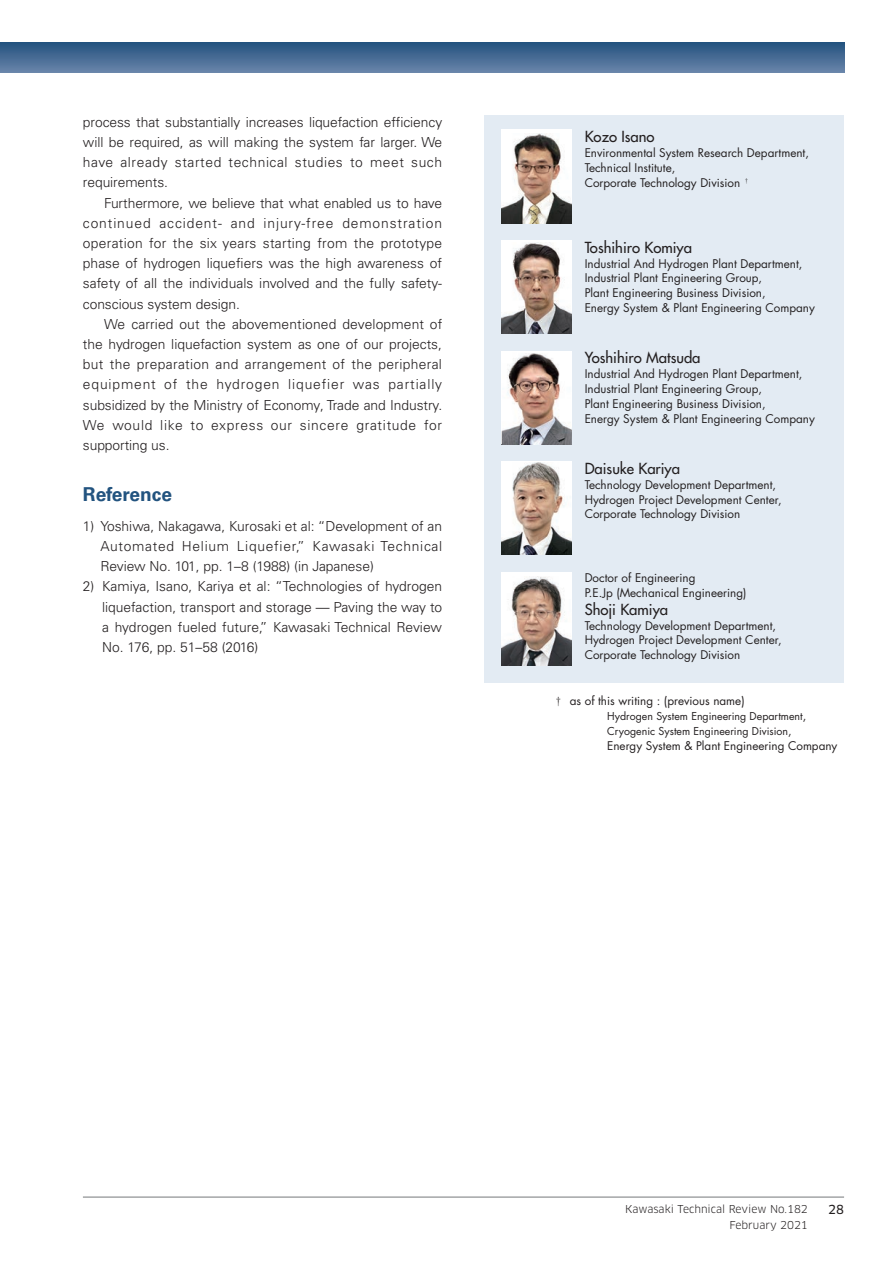
<style>
.page{position:relative;width:893px;height:1263px;background:#fff}
.page>*{position:absolute;margin:0;border:0;box-sizing:border-box;transform-origin:0 0}
.t1{font:700 19.2px "Univers LT Pro 65";color:#22537f}
.t2{font:500 14.85px "Futura Std";color:#231f20}
.t3{font:300 13.8px/20.2px "Univers LT Pro 45";letter-spacing:.005em;color:#231f20;text-align:justify}
.t4{font:12.15px "Clan Pro News";color:#231f20}
.t5{font:11.7px/14.9px "Futura Std";color:#231f20}
.t6{font:10.65px/14.9px "Futura Std";color:#231f20}
.t7{font:10.65px/15.9px "Clan Pro";color:#231f20;text-align:right}
.s1{font-family:"Koz Min Pr 6 N";font-size:10.65px}
.s2{font-size:11.7px}
</style>
<div class="page">
<svg style="left:0;top:43px;width:844px;height:29px;background:#466b94"></svg>
<hr style="left:83px;top:1197px;width:761px;height:1px;background:#76787b">
<div style="left:485px;top:115px;width:359px;height:567px;background:#e3ebf3"></div>
<div style="left:502px;top:130px;width:70px;height:93px;background:#fff"></div>
<div style="left:502px;top:240px;width:70px;height:94px;background:#fff"></div>
<div style="left:502px;top:572px;width:70px;height:93px;background:#fff"></div>
<div style="left:502px;top:351px;width:70px;height:93px;background:#fff"></div>
<img style="left:502px;top:134px;width:70px;height:89px">
<img style="left:502px;top:577px;width:70px;height:88px">
<img style="left:502px;top:243px;width:70px;height:91px">
<img style="left:502px;top:462px;width:70px;height:93px">
<img style="left:502px;top:444px;width:70px;height:1px">
<img style="left:502px;top:353px;width:70px;height:91px">
<p class="t3" style="left:83px;top:112px;width:361px">process that substantially increases liquefaction efficiency will be required, as will making the system far larger. We have already started technical studies to meet such requirements.</p>
<p class="t3" style="left:83px;top:192px;width:361px;text-indent:21px">Furthermore, we believe that what enabled us to have continued accident- and injury-free demonstration operation for the six years starting from the prototype phase of hydrogen liquefiers was the high awareness of safety of all the individuals involved and the fully safety&shy;conscious system design.</p>
<p class="t3" style="left:83px;top:314px;width:361px;text-indent:21px">We carried out the abovementioned development of the hydrogen liquefaction system as one of our projects, but the preparation and arrangement of the peripheral equipment of the hydrogen liquefier was partially subsidized by the Ministry of Economy, Trade and Industry.<br>We would like to express our sincere gratitude for supporting us.</p>
<h1 class="t1" style="left:83px;top:483px;width:91px">Reference</h1>
<p class="t3" style="left:100px;top:516px;width:343px;text-indent:-18px">1) Yoshiwa, Nakagawa, Kurosaki et al: “Development of an Automated Helium Liquefier,” Kawasaki Technical Review No. 101, pp. 1–8 (1988) (in Japanese)</p>
<p class="t3" style="left:102px;top:576px;width:342px;text-indent:-19px">2) Kamiya, Isano, Kariya et al: “Technologies of hydrogen liquefaction, transport and storage — Paving the way to a hydrogen fueled future,” Kawasaki Technical Review No. 176, pp. 51–58 (2016)</p>
<p class="t2" style="left:585px;top:127px;width:71px">Kozo Isano</p>
<p class="t5" style="left:585px;top:145px;width:226px">Environmental System Research Department,<br>Technical Institute,<br>Corporate Technology Division <sup>†</sup></p>
<p class="t2" style="left:585px;top:238px;width:109px">Toshihiro Komiya</p>
<p class="t5" style="left:585px;top:256px;width:232px">Industrial And Hydrogen Plant Department, Industrial Plant Engineering Group,<br>Plant Engineering Business Division,<br>Energy System &amp; Plant Engineering Company</p>
<p class="t2" style="left:585px;top:348px;width:117px">Yoshihiro Matsuda</p>
<p class="t5" style="left:585px;top:366px;width:232px">Industrial And Hydrogen Plant Department, Industrial Plant Engineering Group,<br>Plant Engineering Business Division,<br>Energy System &amp; Plant Engineering Company</p>
<p class="t2" style="left:585px;top:459px;width:97px">Daisuke Kariya</p>
<p class="t5" style="left:585px;top:477px;width:198px">Technology Development Department,<br>Hydrogen Project Development Center,<br>Corporate Technology Division</p>
<p class="t5" style="left:585px;top:570px;width:163px">Doctor of Engineering<br>P.E.Jp (Mechanical Engineering)</p>
<p class="t2" style="left:585px;top:600px;width:85px">Shoji Kamiya</p>
<p class="t5" style="left:585px;top:618px;width:198px">Technology Development Department,<br>Hydrogen Project Development Center,<br>Corporate Technology Division</p>
<p class="t5" style="left:553px;top:693px;width:193px"><span class="s1">†</span> as of this writing : (previous name)</p>
<p class="t6" style="left:607px;top:708px;width:201px">Hydrogen System Engineering Department<span class="s2">,<br></span>Cryogenic System Engineering Division<span class="s2">,</span></p>
<p class="t5" style="left:607px;top:738px;width:232px">Energy System &amp; Plant Engineering Company</p>
<p class="t7" style="left:625px;top:1201px;width:184px">Kawasaki Technical Review No.182<br>February 2021</p>
<p class="t4" style="left:828px;top:1202px;width:17px">28</p>
</div>
